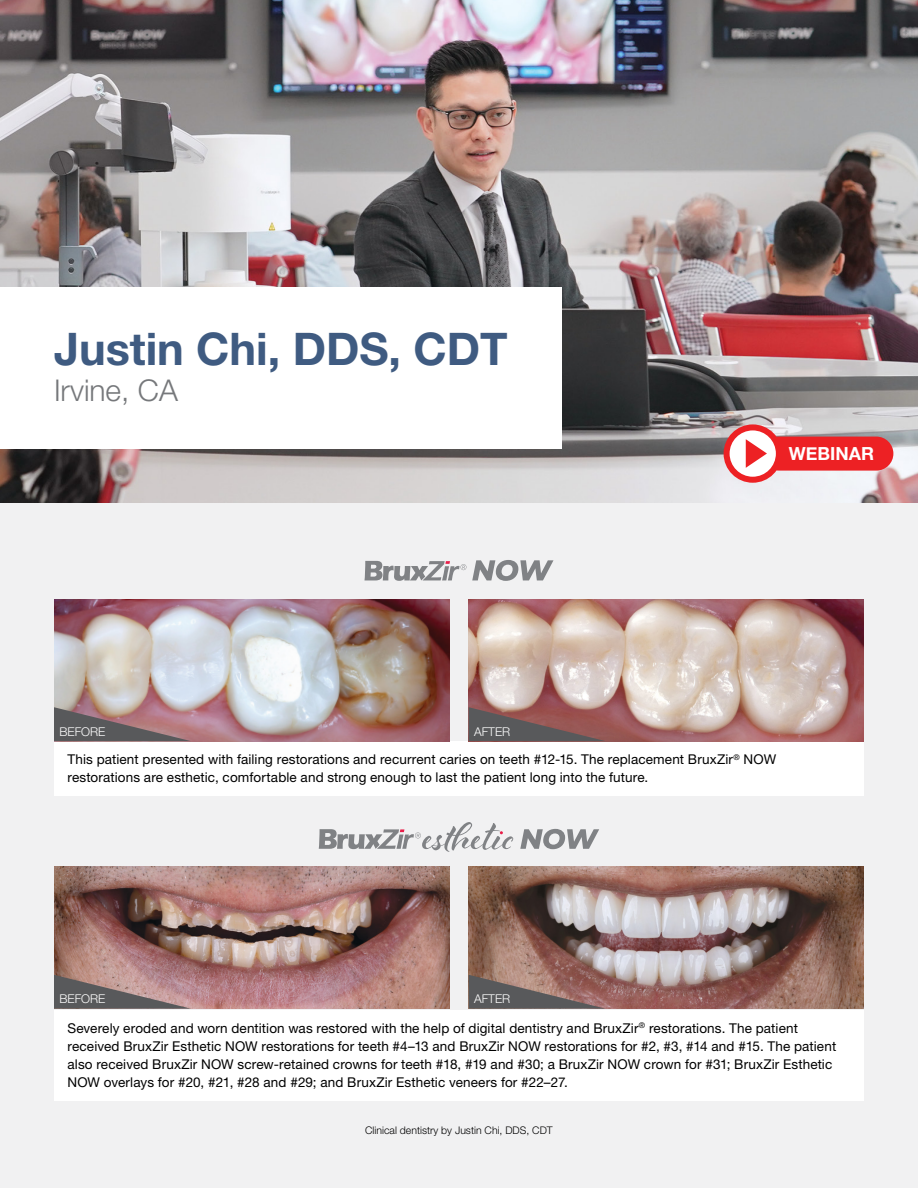
<style>
.page{position:relative;width:918px;height:1188px;background:#f1f1f2}
.page>*{position:absolute;margin:0;border:0;box-sizing:border-box;transform-origin:0 0}
.t1{font:700 45px "Helvetica Neue LT Std";color:#3f5b81}
.t2{font:300 30px "Helvetica Neue LT Std";color:#76787b}
.t3{font:700 18px "Helvetica Neue";color:#fff}
.t4{font:13.5px/18px "Helvetica Neue LT Std";letter-spacing:.01em;color:#000}
.t5{font:300 12.15px "Helvetica Neue LT Std";color:#fff}
.t6{font:300 10.5px "Helvetica Neue LT Std";color:#000}
</style>
<div class="page">
<img style="left:0;top:0;width:918px;height:502px">
<div style="left:0;top:287px;width:562px;height:162px;background:#fff"></div>
<div style="left:54px;top:741px;width:810px;height:55px;background:#fff"></div>
<img style="left:469px;top:599px;width:395px;height:142px">
<svg style="left:469px;top:707px;width:137px;height:34px;background:#7a5958"></svg>
<img style="left:54px;top:599px;width:395px;height:142px">
<svg style="left:54px;top:707px;width:137px;height:34px;background:#876d70"></svg>
<svg style="left:365px;top:561px;width:101px;height:20px"></svg>
<svg style="left:472px;top:560px;width:82px;height:21px"></svg>
<div style="left:54px;top:1010px;width:810px;height:90px;background:#fff"></div>
<img style="left:469px;top:867px;width:395px;height:142px">
<svg style="left:469px;top:975px;width:137px;height:34px;background:#7e6764"></svg>
<img style="left:54px;top:867px;width:395px;height:142px">
<svg style="left:54px;top:975px;width:137px;height:34px;background:#8c7879"></svg>
<svg style="left:319px;top:822px;width:194px;height:30px"></svg>
<svg style="left:520px;top:829px;width:79px;height:20px"></svg>
<div style="left:762px;top:437px;width:131px;height:34px;background:#ed2124;border-radius:17px"></div>
<svg style="left:726px;top:427px;width:53px;height:53px"></svg>
<svg style="left:746px;top:439px;width:21px;height:29px"></svg>
<div style="left:724px;top:424px;width:58px;height:59px;border:6px solid #ed2124;border-radius:50%"></div>
<h1 class="t1" style="left:54px;top:321px;width:455px">Justin Chi, DDS, CDT</h1>
<h2 class="t2" style="left:54px;top:372px;width:125px">Irvine, CA</h2>
<h3 class="t3" style="left:789px;top:439px;width:87px">WEBINAR</h3>
<p class="t5" style="left:60px;top:724px;width:47px">BEFORE</p>
<p class="t5" style="left:474px;top:724px;width:38px">AFTER</p>
<p class="t4" style="left:67px;top:750px;width:710px">This patient presented with failing restorations and recurrent caries on teeth #12-15. The replacement BruxZir<sup>®</sup> NOW restorations are esthetic, comfortable and strong enough to last the patient long into the future.</p>
<p class="t5" style="left:60px;top:991px;width:47px">BEFORE</p>
<p class="t5" style="left:474px;top:991px;width:38px">AFTER</p>
<p class="t4" style="left:67px;top:1019px;width:770px">Severely eroded and worn dentition was restored with the help of digital dentistry and BruxZir<sup>®</sup> restorations. The patient received BruxZir Esthetic NOW restorations for teeth #4–13 and BruxZir NOW restorations for #2, #3, #14 and #15. The patient also received BruxZir NOW screw-retained crowns for teeth #18, #19 and #30; a BruxZir NOW crown for #31; BruxZir Esthetic NOW overlays for #20, #21, #28 and #29; and BruxZir Esthetic veneers for #22–27.</p>
<p class="t6" style="left:365px;top:1124px;width:189px">Clinical dentistry by Justin Chi, DDS, CDT</p>
</div>
